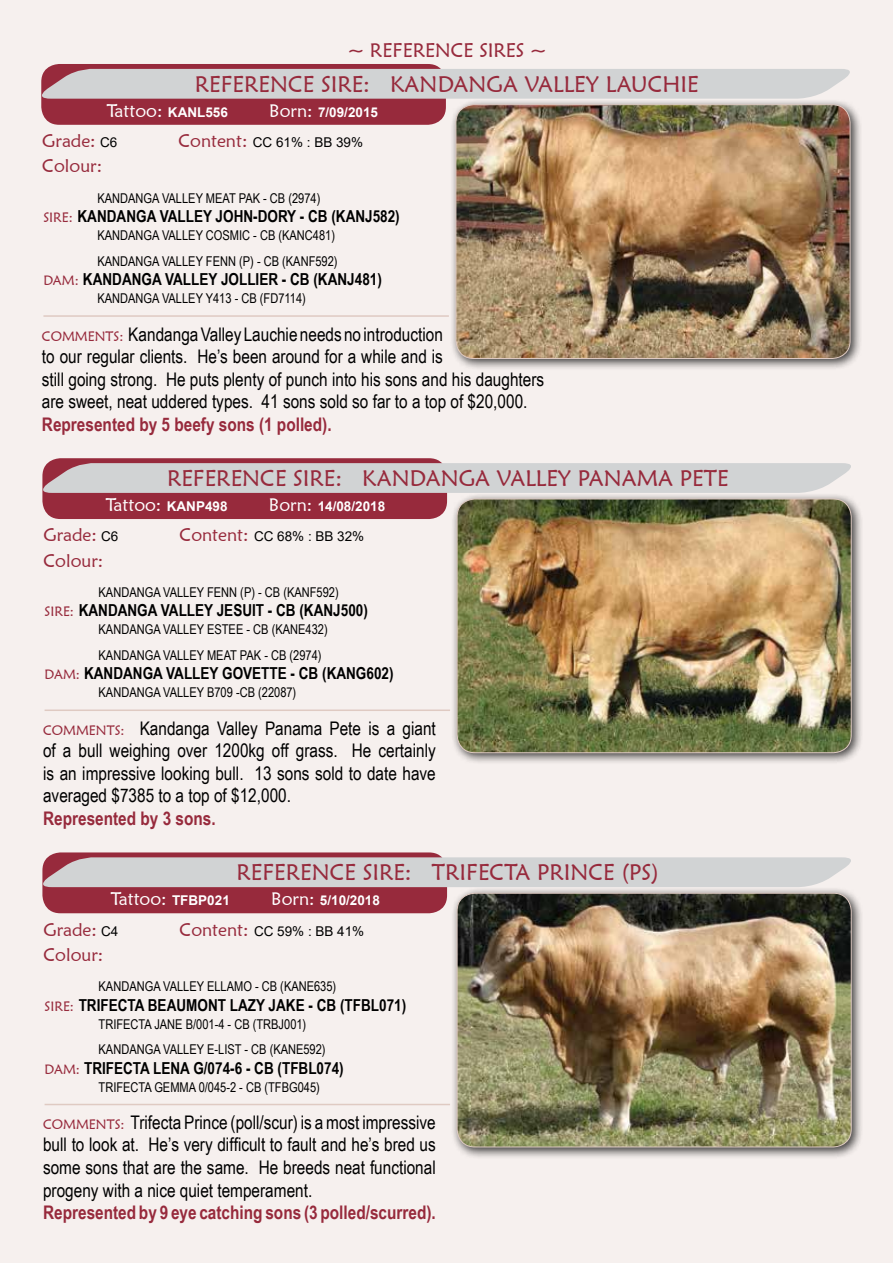
<style>
.page{position:relative;width:893px;height:1263px;background:#f6f0ee}
.page>*{position:absolute;margin:0;border:0;box-sizing:border-box;transform-origin:0 0}
.t1{font:22.5px "Maiandra GD";color:#972a3c}
.t2{font:19.5px "Maiandra GD";color:#972a3c}
.t3{font:18.75px/22.5px "Arial Narrow";color:#000;text-align:justify}
.t4{font:700 18.75px "Arial Narrow";color:#972a3c}
.t5{font:18px "Maiandra GD";color:#972a3c}
.t6{font:18px "Maiandra GD";color:#fff}
.t7{font:700 16.5px "Arial Narrow";color:#000}
.t8{font:13.5px/25.3px "Arial Narrow";color:#000}
.t9{font:13.5px "Arial";color:#000}
.t10{font:700 13.5px "Arial";color:#fff}
.s1{font-family:"Arial";font-weight:700;font-size:13.5px}
.s2{font-family:"Maiandra GD";font-weight:400;font-size:18px}
.s3{font-family:"Arial";font-size:13.5px;color:#000}
.s4{font-family:"Maiandra GD";font-size:18px;color:#972a3c}
.s5{font-family:"Maiandra GD";font-weight:400;font-size:13.5px;color:#972a3c}
.s6{font-family:"Maiandra GD";font-size:13.5px;color:#972a3c}
</style>
<div class="page">
<div style="left:41px;top:64px;width:405px;height:61px;background:#972a3c;border-radius:18px"></div>
<svg style="left:41px;top:69px;width:809px;height:30px;background:#d0cfd1"></svg>
<div style="left:450px;top:99px;width:412px;height:272px;background:#000;opacity:.75"></div>
<img style="left:456px;top:105px;width:394px;height:253px">
<div style="left:456px;top:105px;width:394px;height:254px;border:1px solid #dfcac2;border-radius:18px"></div>
<hr style="left:43px;top:315px;width:406px;height:2px;background:#dfcac2">
<div style="left:42px;top:458px;width:405px;height:61px;background:#972a3c;border-radius:18px"></div>
<svg style="left:42px;top:463px;width:809px;height:30px;background:#d0cfd1"></svg>
<div style="left:451px;top:493px;width:412px;height:272px;background:#000;opacity:.75"></div>
<img style="left:457px;top:499px;width:394px;height:254px">
<div style="left:457px;top:499px;width:394px;height:254px;border:1px solid #dfcac2;border-radius:18px"></div>
<hr style="left:45px;top:709px;width:405px;height:2px;background:#dfcac2">
<div style="left:42px;top:852px;width:405px;height:61px;background:#972a3c;border-radius:18px"></div>
<svg style="left:42px;top:857px;width:809px;height:30px;background:#d0cfd0"></svg>
<div style="left:451px;top:887px;width:412px;height:272px;background:#000;opacity:.75"></div>
<img style="left:457px;top:893px;width:394px;height:254px">
<div style="left:457px;top:893px;width:394px;height:254px;border:1px solid #dfcac2;border-radius:18px"></div>
<hr style="left:45px;top:1104px;width:405px;height:1px;background:#dfcac2">
<p class="t2" style="left:348px;top:39px;width:200px">~ REFERENCE SIRES ~</p>
<p class="t1" style="left:195px;top:70px;width:505px">REFERENCE SIRE: KANDANGA VALLEY LAUCHIE</p>
<p class="t6" style="left:107px;top:99px;width:123px">Tattoo: <span class="s1">KANL556</span></p>
<p class="t10" style="left:269px;top:102px;width:110px"><span class="s2">Born:</span> 7/09/2015</p>
<p class="t5" style="left:42px;top:130px;width:76px">Grade: <span class="s3">C6</span></p>
<p class="t9" style="left:178px;top:133px;width:186px"><span class="s4">Content:</span> CC 61% : BB 39%</p>
<p class="t5" style="left:42px;top:155px;width:61px">Colour:</p>
<p class="t8" style="left:97px;top:185px;width:224px">KANDANGA VALLEY MEAT PAK - CB (2974)</p>
<p class="t7" style="left:43px;top:204px;width:358px"><span class="s5">SIRE:</span> KANDANGA VALLEY JOHN-DORY - CB (KANJ582)</p>
<p class="t8" style="left:97px;top:222px;width:242px">KANDANGA VALLEY COSMIC - CB (KANC481)<br>KANDANGA VALLEY FENN (P) - CB (KANF592)</p>
<p class="t7" style="left:43px;top:267px;width:340px"><span class="s5">DAM:</span> KANDANGA VALLEY JOLLIER - CB (KANJ481)</p>
<p class="t8" style="left:97px;top:285px;width:210px">KANDANGA VALLEY Y413 - CB (FD7114)</p>
<p class="t3" style="left:42px;top:322px;width:504px;text-align:left"><span class="s6">COMMENTS:</span> Kandanga Valley Lauchie needs no introduction<br>to our regular clients. He’s been around for a while and is<br>still going strong. He puts plenty of punch into his sons and his daughters are sweet, neat uddered types. 41 sons sold so far to a top of $20,000.</p>
<p class="t4" style="left:42px;top:410px;width:291px">Represented by 5 beefy sons (1 polled).</p>
<p class="t1" style="left:167px;top:464px;width:563px">REFERENCE SIRE: KANDANGA VALLEY PANAMA PETE</p>
<p class="t6" style="left:106px;top:493px;width:123px">Tattoo: <span class="s1">KANP498</span></p>
<p class="t10" style="left:269px;top:496px;width:118px"><span class="s2">Born:</span> 14/08/2018</p>
<p class="t5" style="left:43px;top:524px;width:76px">Grade: <span class="s3">C6</span></p>
<p class="t9" style="left:180px;top:527px;width:186px"><span class="s4">Content:</span> CC 68% : BB 32%</p>
<p class="t5" style="left:43px;top:549px;width:61px">Colour:</p>
<p class="t8" style="left:99px;top:579px;width:242px">KANDANGA VALLEY FENN (P) - CB (KANF592)</p>
<p class="t7" style="left:45px;top:598px;width:325px"><span class="s5">SIRE:</span> KANDANGA VALLEY JESUIT - CB (KANJ500)</p>
<p class="t8" style="left:99px;top:616px;width:231px">KANDANGA VALLEY ESTEE - CB (KANE432)<br>KANDANGA VALLEY MEAT PAK - CB (2974)</p>
<p class="t7" style="left:45px;top:661px;width:350px"><span class="s5">DAM:</span> KANDANGA VALLEY GOVETTE - CB (KANG602)</p>
<p class="t8" style="left:99px;top:679px;width:199px">KANDANGA VALLEY B709 -CB (22087)</p>
<p class="t3" style="left:43px;top:716px;width:394px"><span class="s6">COMMENTS:</span> Kandanga Valley Panama Pete is a giant of a bull weighing over 1200kg off grass. He certainly is an impressive looking bull. 13 sons sold to date have averaged $7385 to a top of $12,000.</p>
<p class="t4" style="left:43px;top:804px;width:174px">Represented by 3 sons.</p>
<p class="t1" style="left:237px;top:859px;width:424px">REFERENCE SIRE: TRIFECTA PRINCE (PS)</p>
<p class="t6" style="left:111px;top:888px;width:120px">Tattoo: <span class="s1">TFBP021</span></p>
<p class="t10" style="left:271px;top:891px;width:110px"><span class="s2">Born:</span> 5/10/2018</p>
<p class="t5" style="left:43px;top:918px;width:76px">Grade: <span class="s3">C4</span></p>
<p class="t9" style="left:180px;top:921px;width:186px"><span class="s4">Content:</span> CC 59% : BB 41%</p>
<p class="t5" style="left:43px;top:943px;width:61px">Colour:</p>
<p class="t8" style="left:99px;top:973px;width:239px">KANDANGA VALLEY ELLAMO - CB (KANE635)</p>
<p class="t7" style="left:45px;top:992px;width:363px"><span class="s5">SIRE:</span> TRIFECTA BEAUMONT LAZY JAKE - CB (TFBL071)</p>
<p class="t8" style="left:99px;top:1011px;width:229px">TRIFECTA JANE B/001-4 - CB (TRBJ001)<br>KANDANGA VALLEY E-LIST - CB (KANE592)</p>
<p class="t7" style="left:45px;top:1055px;width:301px"><span class="s5">DAM:</span> TRIFECTA LENA G/074-6 - CB (TFBL074)</p>
<p class="t8" style="left:99px;top:1073px;width:223px">TRIFECTA GEMMA 0/045-2 - CB (TFBG045)</p>
<p class="t3" style="left:43px;top:1110px;width:394px"><span class="s6">COMMENTS:</span> Trifecta Prince (poll/scur) is a most impressive bull to look at. He’s very difficult to fault and he’s bred us some sons that are the same. He breeds neat functional progeny with a nice quiet temperament.</p>
<p class="t4" style="left:43px;top:1198px;width:394px">Represented by 9 eye catching sons (3 polled/scurred).</p>
</div>
